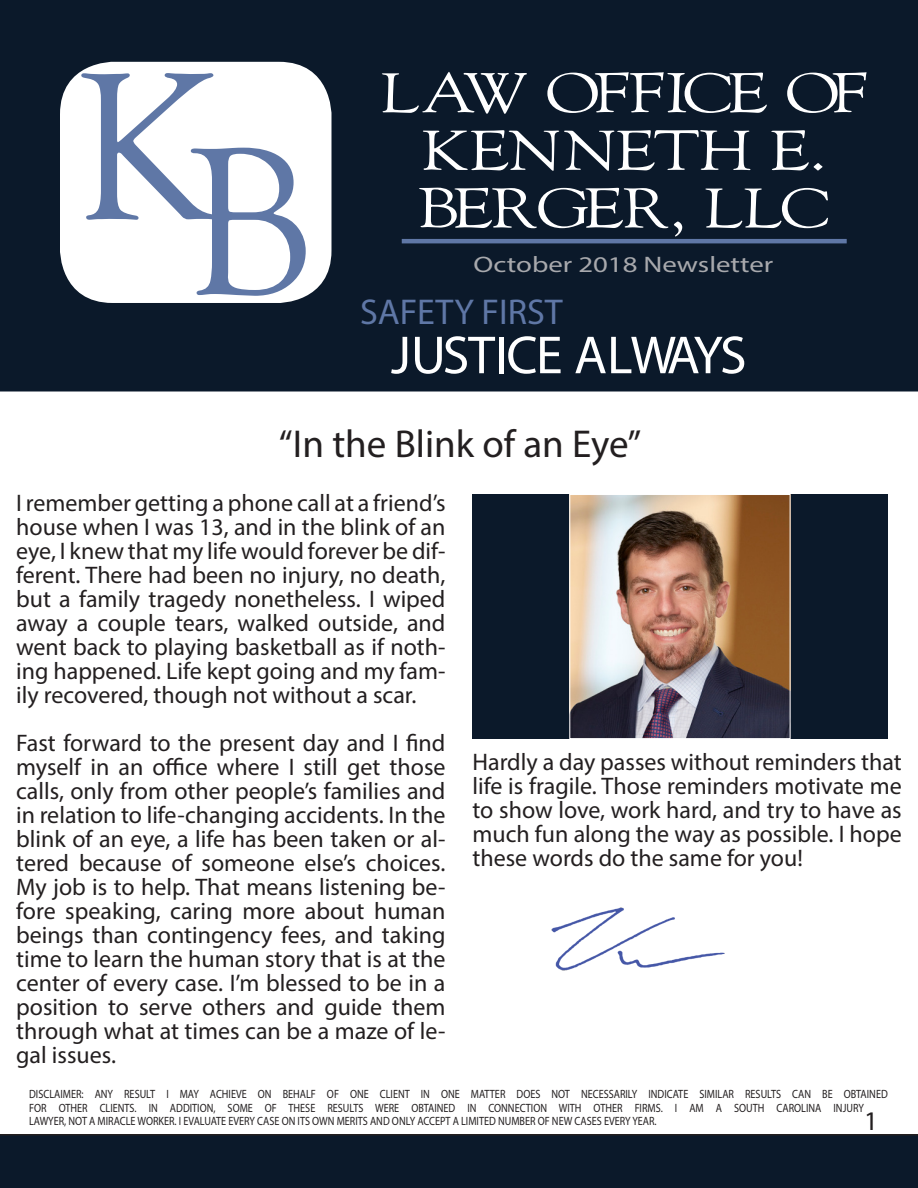
<style>
.page{position:relative;width:918px;height:1188px;background:#fff}
.page>*{position:absolute;margin:0;border:0;box-sizing:border-box;transform-origin:0 0}
.t1{font:216.15px "Goudy Old Style T";color:#5f77a6}
.t2{font:55.65px/57.6px "LTC Goudy Oldstyle Pro";letter-spacing:-.04em;color:#fff;text-align:center;scale:1.19 1}
.t3{font:54px "Myriad Pro";letter-spacing:-.03em;color:#fff}
.t4{font:39px "Myriad Pro";color:#231f20}
.t5{font:36px "Myriad Pro";color:#5f77a6}
.t6{font:27px "Myriad Pro";color:#231f20}
.t7{font:24px/24px "Myriad Pro";color:#231f20;text-align:justify}
.t8{font:22.5px "Myriad Pro";color:#a8a9ad;scale:1.28 1}
.t9{font:12px/13.5px "Myriad Pro";color:#231f20;scale:.85 1}
</style>
<div class="page">
<div style="left:0;top:1134px;width:918px;height:54px;background:#0b192a"></div>
<div style="left:0;top:0;width:918px;height:392px;background:#0b192a"></div>
<svg style="left:60px;top:62px;width:272px;height:241px"></svg>
<hr style="left:402px;top:239px;width:445px;height:4px;background:#5f77a6">
<div style="left:472px;top:494px;width:416px;height:244px;background:#0b192a"></div>
<img style="left:571px;top:496px;width:217px;height:241px">
<div style="left:569px;top:494px;width:221px;height:245px;border:1px solid #fff"></div>
<img style="left:551px;top:907px;width:174px;height:64px">
<p class="t1" style="left:74px;top:67px;width:243px">KB</p>
<p class="t2" style="left:380px;top:65px;width:412px">LAW OFFICE OF<br>KENNETH E.<br>BERGER, LLC</p>
<p class="t8" style="left:474px;top:250px;width:236px">October 2018 Newsletter</p>
<p class="t5" style="left:360px;top:289px;width:204px">SAFETY FIRST</p>
<p class="t3" style="left:391px;top:322px;width:357px">JUSTICE ALWAYS</p>
<p class="t4" style="left:279px;top:420px;width:364px">“In the Blink of an Eye”</p>
<p class="t7" style="left:16px;top:490px;width:431px">I remember getting a phone call at a friend’s house when I was 13, and in the blink of an eye, I knew that my life would forever be dif&shy;ferent. There had been no injury, no death, but a family tragedy nonetheless. I wiped away a couple tears, walked outside, and went back to playing basketball as if noth&shy;ing happened. Life kept going and my fam&shy;ily recovered, though not without a scar.</p>
<p class="t7" style="left:16px;top:730px;width:431px">Fast forward to the present day and I find myself in an office where I still get those calls, only from other people’s families and in relation to life-changing accidents. In the blink of an eye, a life has been taken or al&shy;tered because of someone else’s choices.<br>My job is to help. That means listening be&shy;fore speaking, caring more about human beings than contingency fees, and taking time to learn the human story that is at the center of every case. I’m blessed to be in a position to serve others and guide them through what at times can be a maze of le&shy;gal issues.</p>
<p class="t7" style="left:472px;top:750px;width:431px">Hardly a day passes without reminders that life is fragile. Those reminders motivate me to show love, work hard, and try to have as much fun along the way as possible. I hope these words do the same for you!</p>
<p class="t9" style="left:29px;top:1087px;width:1012px">DISCLAIMER: ANY RESULT I MAY ACHIEVE ON BEHALF OF ONE CLIENT IN ONE MATTER DOES NOT NECESSARILY INDICATE SIMILAR RESULTS CAN BE OBTAINED<br>FOR OTHER CLIENTS. IN ADDITION, SOME OF THESE RESULTS WERE OBTAINED IN CONNECTION WITH OTHER FIRMS. I AM A SOUTH CAROLINA INJURY<br>LAWYER, NOT A MIRACLE WORKER. I EVALUATE EVERY CASE ON ITS OWN MERITS AND ONLY ACCEPT A LIMITED NUMBER OF NEW CASES EVERY YEAR.</p>
<p class="t6" style="left:864px;top:1105px;width:15px">1</p>
</div>
